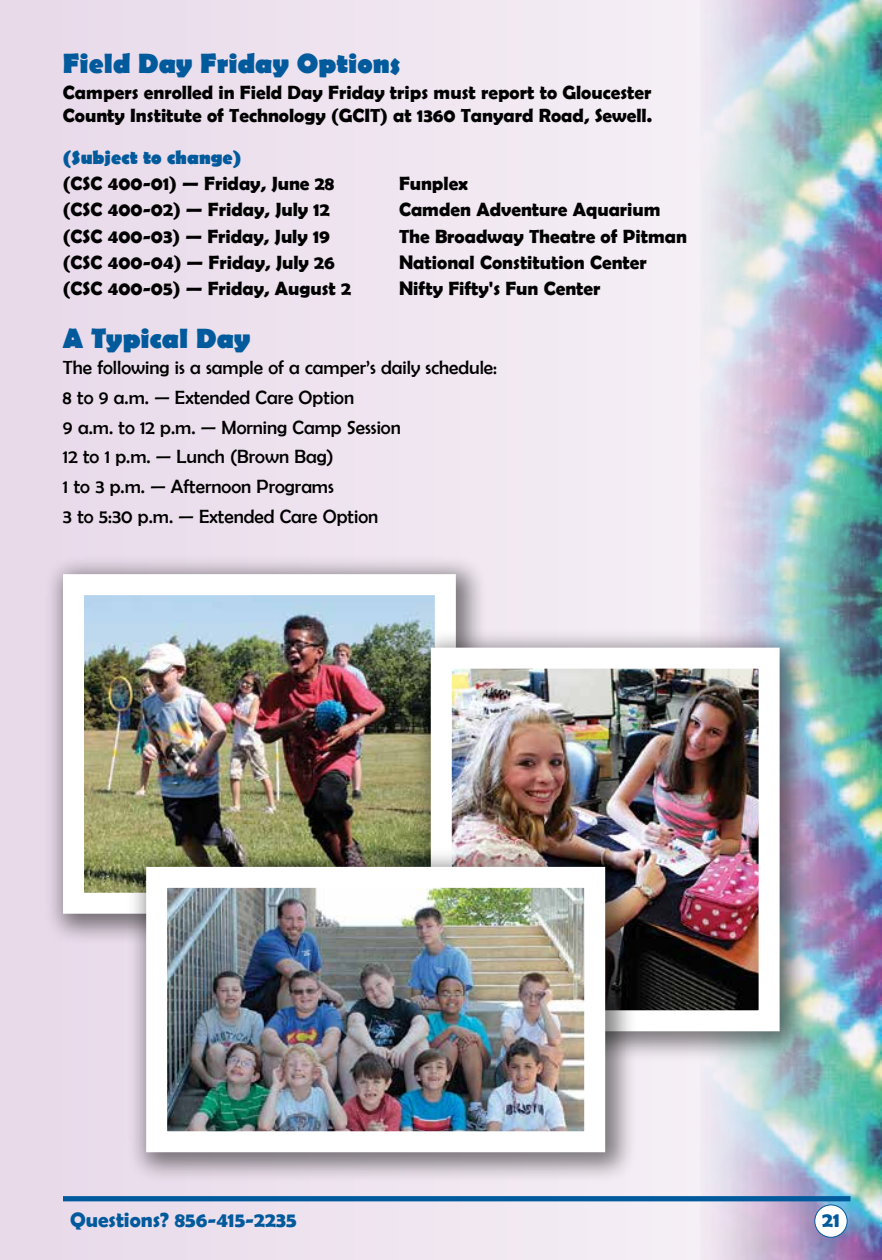
<style>
.page{position:relative;width:882px;height:1260px;background:#fff}
.page>*{position:absolute;margin:0;border:0;box-sizing:border-box;transform-origin:0 0}
.t1{font:700 28px "Berlin Sans FB";color:#005a9c}
.t2{font:700 21px "Berlin Sans FB Demi";color:#005a9c}
.t3{font:700 19.25px/22.8px "Berlin Sans FB Demi";color:#000}
.t4{font:19.25px/29.8px "Berlin Sans FB";color:#000}
.t5{font:700 19.25px "Berlin Sans FB";color:#005a9c}
</style>
<div class="page">
<img style="left:1px;top:0;width:881px;height:1260px">
<hr style="left:0;top:0;width:1px;height:1260px;background:#d3b6d6">
<div style="left:63px;top:1196px;width:787px;height:5px;background:#005a9c"></div>
<div style="left:815px;top:1205px;width:32px;height:32px;background:#fff;border-radius:50%"></div>
<div style="left:815px;top:1205px;width:32px;height:32px;border:1px solid #005a9c;border-radius:50%"></div>
<div style="left:43px;top:555px;width:445px;height:391px;background:#000;opacity:.5"></div>
<img style="left:85px;top:596px;width:349px;height:296px">
<div style="left:411px;top:628px;width:401px;height:435px;background:#000;opacity:.5"></div>
<img style="left:453px;top:670px;width:305px;height:339px">
<div style="left:127px;top:847px;width:511px;height:337px;background:#000;opacity:.5"></div>
<img style="left:168px;top:889px;width:415px;height:241px">
<h1 class="t1" style="left:63px;top:47px;width:339px">Field Day Friday Options</h1>
<p class="t3" style="left:63px;top:81px;width:591px">Campers enrolled in Field Day Friday trips must report to Gloucester<br>County Institute of Technology (GCIT) at 1360 Tanyard Road, Sewell.</p>
<p class="t5" style="left:63px;top:146px;width:180px">(Subject to change)</p>
<p class="t3" style="left:63px;top:172px;width:273px">(CSC 400-01) — Friday, June 28</p>
<p class="t3" style="left:399px;top:172px;width:70px">Funplex</p>
<p class="t3" style="left:63px;top:198px;width:268px">(CSC 400-02) — Friday, July 12</p>
<p class="t3" style="left:399px;top:198px;width:263px">Camden Adventure Aquarium</p>
<p class="t3" style="left:63px;top:224px;width:269px">(CSC 400-03) — Friday, July 19</p>
<p class="t3" style="left:399px;top:224px;width:290px">The Broadway Theatre of Pitman</p>
<p class="t3" style="left:63px;top:251px;width:273px">(CSC 400-04) — Friday, July 26</p>
<p class="t3" style="left:399px;top:251px;width:249px">National Constitution Center</p>
<p class="t3" style="left:63px;top:277px;width:290px">(CSC 400-05) — Friday, August 2</p>
<p class="t3" style="left:399px;top:277px;width:203px">Nifty Fifty's Fun Center</p>
<h1 class="t1" style="left:63px;top:322px;width:189px">A Typical Day</h1>
<p class="t4" style="left:63px;top:352px;width:436px">The following is a sample of a camper’s daily schedule:<br>8 to 9 a.m. — Extended Care Option<br>9 a.m. to 12 p.m. — Morning Camp Session<br>12 to 1 p.m. — Lunch (Brown Bag)<br>1 to 3 p.m. — Afternoon Programs<br>3 to 5:30 p.m. — Extended Care Option</p>
<p class="t2" style="left:70px;top:1208px;width:228px">Questions? 856-415-2235</p>
<p class="t2" style="left:822px;top:1208px;width:19px">21</p>
</div>
